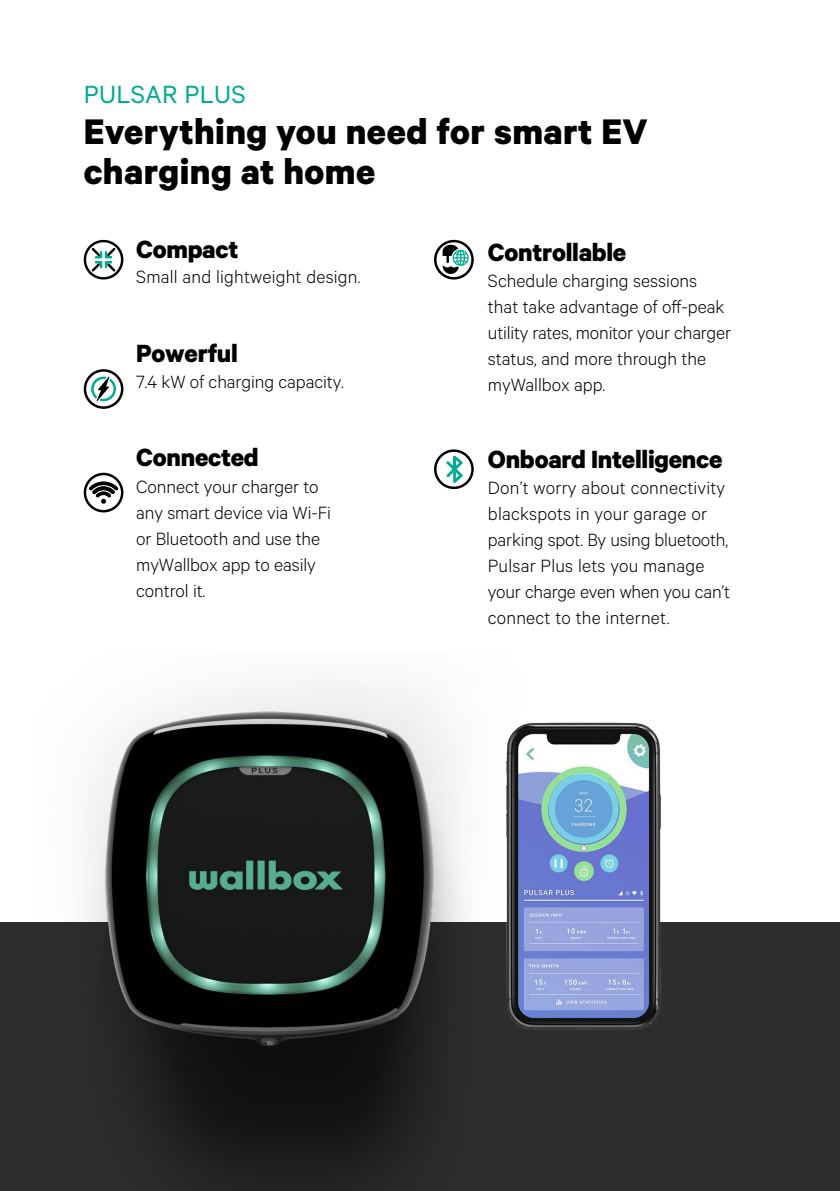
<style>
.page{position:relative;width:840px;height:1191px;background:#fff}
.page>*{position:absolute;margin:0;border:0;box-sizing:border-box;transform-origin:0 0}
.t1{font:700 40px/40px "Calibre";letter-spacing:.01em;color:#000}
.t2{font:700 28px "Calibre";letter-spacing:-.01em;color:#000}
.t3{font:28px "Calibre";letter-spacing:.01em;color:#00ab91}
.t4{font:300 20px/26px "Calibre";letter-spacing:-.005em;color:#000}
</style>
<div class="page">
<svg style="left:83px;top:239px;width:41px;height:41px"></svg>
<svg style="left:84px;top:369px;width:39px;height:40px"></svg>
<div style="left:0;top:923px;width:839px;height:268px;background:#2c2d2d"></div>
<svg style="left:84px;top:473px;width:39px;height:39px"></svg>
<svg style="left:434px;top:240px;width:39px;height:39px"></svg>
<img style="left:33px;top:688px;width:693px;height:497px">
<svg style="left:434px;top:449px;width:39px;height:40px"></svg>
<h2 class="t3" style="left:84px;top:78px;width:163px">PULSAR PLUS</h2>
<h1 class="t1" style="left:84px;top:110px;width:565px">Everything you need for smart EV charging at home</h1>
<h2 class="t2" style="left:136px;top:232px;width:104px">Compact</h2>
<p class="t4" style="left:136px;top:263px;width:226px">Small and lightweight design.</p>
<h2 class="t2" style="left:136px;top:336px;width:103px">Powerful</h2>
<p class="t4" style="left:136px;top:368px;width:209px">7.4 kW of charging capacity.</p>
<h2 class="t2" style="left:136px;top:440px;width:124px">Connected</h2>
<p class="t4" style="left:136px;top:473px;width:196px">Connect your charger to any smart device via Wi-Fi or Bluetooth and use the myWallbox app to easily control it.</p>
<h2 class="t2" style="left:487px;top:235px;width:140px">Controllable</h2>
<p class="t4" style="left:487px;top:266px;width:244px">Schedule charging sessions that take advantage of off-peak utility rates, monitor your charger status, and more through the myWallbox app.</p>
<h2 class="t2" style="left:487px;top:442px;width:236px">Onboard Intelligence</h2>
<p class="t4" style="left:487px;top:473px;width:243px">Don’t worry about connectivity blackspots in your garage or parking spot. By using bluetooth,<br>Pulsar Plus lets you manage your charge even when you can’t connect to the internet.</p>
</div>
